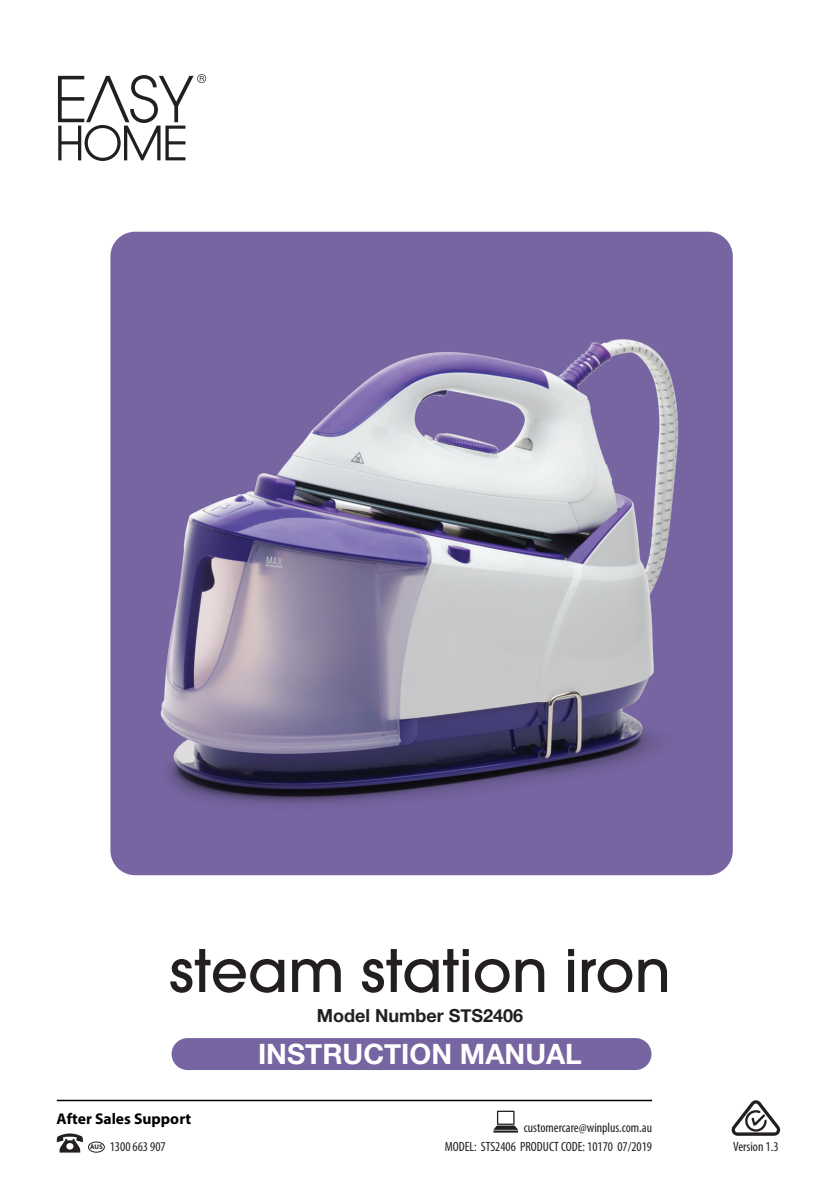
<style>
.page{position:relative;width:840px;height:1191px;background:#fff}
.page>*{position:absolute;margin:0;border:0;box-sizing:border-box;transform-origin:0 0}
.Manual_Header{font:500 58px "Avant Garde";color:#231f20}
.Manual_Subheader{font:700 28px "Helvetica Neue";color:#fff}
.Model_Number_Info{font:700 18px "Helvetica Neue";color:#231f20}
.t1{font:700 15.6px "Myriad Pro";color:#000}
.t2{font:condensed 13.4px "Myriad Pro";color:#231f20}
.t3{font:700 6.8px "Myriad Pro";color:#231f20}
</style>
<div class="page">
<div style="left:171px;top:1038px;width:480px;height:32px;background:#7665a1;border-radius:16px"></div>
<svg style="left:58px;top:74px;width:148px;height:87px"></svg>
<svg style="left:731px;top:1100px;width:49px;height:35px"></svg>
<div style="left:110px;top:232px;width:622px;height:643px;background:#7665a1;border-radius:25px"></div>
<img style="left:160px;top:339px;width:519px;height:465px">
<svg style="left:57px;top:1133px;width:26px;height:19px"></svg>
<svg style="left:493px;top:1110px;width:25px;height:22px"></svg>
<hr style="left:57px;top:1099px;width:594px;height:2px;background:#000">
<div style="left:88px;top:1141px;width:17px;height:11px;border:1px solid #231f20;border-radius:50%"></div>
<p class="Manual_Header" style="left:169px;top:935px;width:503px">steam station iron</p>
<p class="Model_Number_Info" style="left:316px;top:1001px;width:208px">Model Number STS2406</p>
<p class="Manual_Subheader" style="left:258px;top:1031px;width:325px">INSTRUCTION MANUAL</p>
<p class="t1" style="left:56px;top:1109px;width:136px">After Sales Support</p>
<p class="t2" style="left:110px;top:1138px;width:57px">1300 663 907</p>
<p class="t2" style="left:444px;top:1138px;width:209px">MODEL: STS2406 PRODUCT CODE: 10170 07/2019</p>
<p class="t2" style="left:523px;top:1119px;width:130px">customercare@winplus.com.au</p>
<p class="t3" style="left:90px;top:1142px;width:14px">AUS</p>
<p class="t2" style="left:732px;top:1138px;width:47px">Version 1.3</p>
</div>
